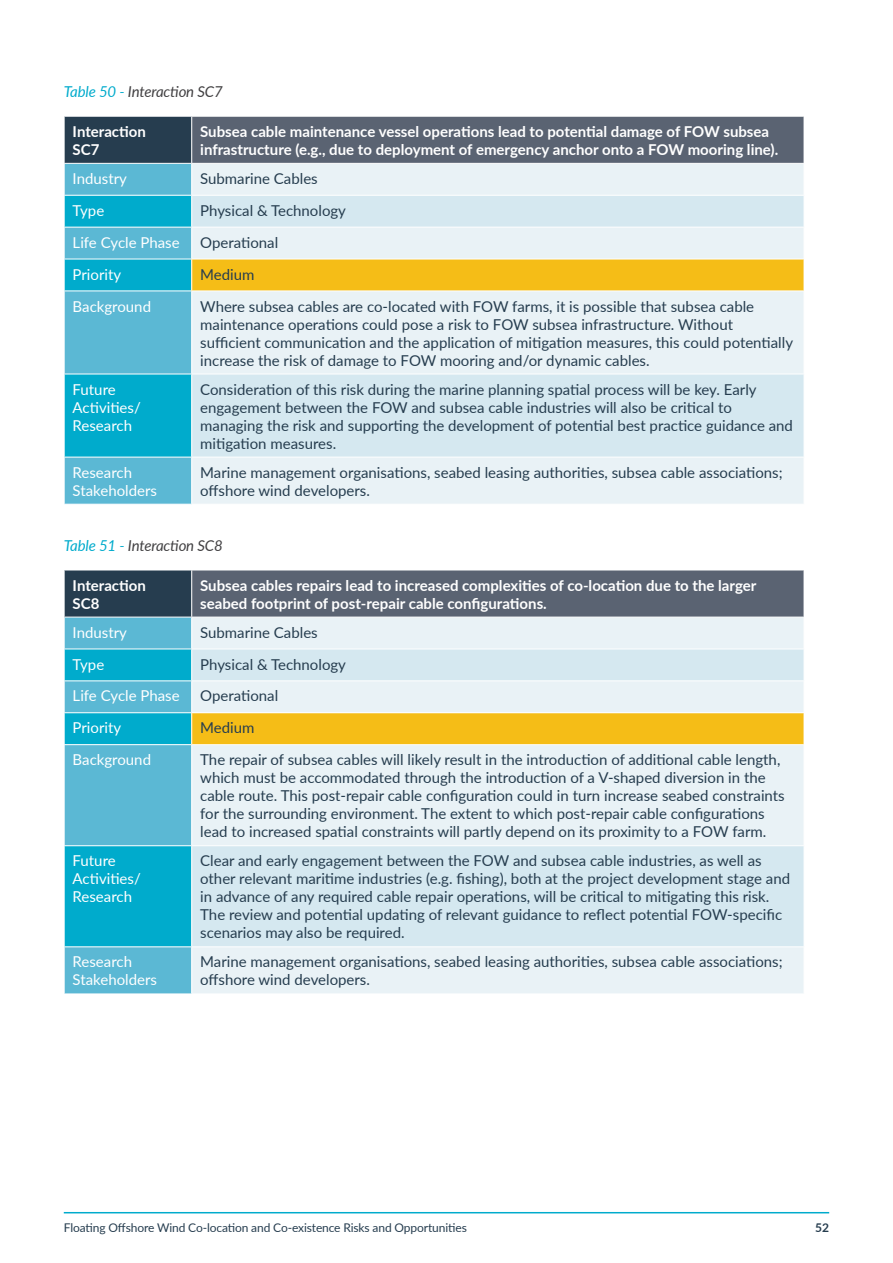
<style>
.page{position:relative;width:893px;height:1263px;background:#fff}
.page>*{position:absolute;margin:0;border:0;box-sizing:border-box;transform-origin:0 0}
.t1{font:15px/18px "Lato";color:#263d4f}
.t2{font:700 15px/18px "Lato";color:#fff}
.t3{font:15px/18px "Lato";color:#fff}
.t4{font:italic 15px "Lato";letter-spacing:-.01em;color:#414042}
.t5{font:12px "Lato";letter-spacing:-.01em;color:#263d4f}
.t6{font:700 12px "Lato";color:#263d4f}
.s1{color:#00abcc}
</style>
<div class="page">
<div style="left:64px;top:116px;width:128px;height:47px;background:#263d4f"></div>
<div style="left:192px;top:116px;width:612px;height:47px;background:#5a6372"></div>
<div style="left:192px;top:164px;width:612px;height:340px;background:#e9f2f6"></div>
<svg style="left:65px;top:164px;width:126px;height:340px;background:#35b3d0"></svg>
<svg style="left:192px;top:196px;width:612px;height:261px;background:#dfedf3"></svg>
<div style="left:192px;top:259px;width:612px;height:32px;background:#f5bd17"></div>
<hr style="left:64px;top:116px;width:128px;height:1px;background:#fff">
<hr style="left:64px;top:117px;width:1px;height:46px;background:#fff">
<hr style="left:192px;top:116px;width:612px;height:1px;background:#fff">
<hr style="left:191px;top:117px;width:1px;height:46px;background:#fff">
<hr style="left:192px;top:291px;width:612px;height:1px;background:#fff">
<hr style="left:192px;top:374px;width:612px;height:1px;background:#fff">
<hr style="left:192px;top:457px;width:612px;height:1px;background:#fff">
<hr style="left:192px;top:227px;width:612px;height:1px;background:#fff">
<hr style="left:192px;top:259px;width:612px;height:1px;background:#fff">
<hr style="left:192px;top:195px;width:612px;height:1px;background:#fff">
<hr style="left:64px;top:227px;width:128px;height:1px;background:#fff">
<hr style="left:64px;top:259px;width:128px;height:1px;background:#fff">
<hr style="left:64px;top:195px;width:128px;height:1px;background:#fff">
<hr style="left:64px;top:291px;width:128px;height:1px;background:#fff">
<hr style="left:64px;top:374px;width:128px;height:1px;background:#fff">
<hr style="left:64px;top:457px;width:128px;height:1px;background:#fff">
<div style="left:64px;top:570px;width:128px;height:47px;background:#263d4f"></div>
<div style="left:192px;top:570px;width:612px;height:47px;background:#5a6372"></div>
<div style="left:65px;top:618px;width:126px;height:375px;background:#5bb8d4"></div>
<div style="left:192px;top:618px;width:612px;height:375px;background:#e9f2f6"></div>
<svg style="left:65px;top:650px;width:126px;height:296px;background:#29b1cf"></svg>
<svg style="left:192px;top:650px;width:612px;height:296px;background:#dfedf3"></svg>
<div style="left:192px;top:713px;width:612px;height:32px;background:#f5bd17"></div>
<hr style="left:64px;top:570px;width:128px;height:1px;background:#fff">
<hr style="left:64px;top:570px;width:1px;height:47px;background:#fff">
<hr style="left:192px;top:570px;width:612px;height:1px;background:#fff">
<hr style="left:191px;top:570px;width:1px;height:47px;background:#fff">
<hr style="left:192px;top:744px;width:612px;height:1px;background:#fff">
<hr style="left:192px;top:845px;width:612px;height:1px;background:#fff">
<hr style="left:192px;top:946px;width:612px;height:1px;background:#fff">
<hr style="left:192px;top:680px;width:612px;height:1px;background:#fff">
<hr style="left:192px;top:712px;width:612px;height:1px;background:#fff">
<hr style="left:192px;top:649px;width:612px;height:1px;background:#fff">
<hr style="left:64px;top:680px;width:128px;height:1px;background:#fff">
<hr style="left:64px;top:712px;width:128px;height:1px;background:#fff">
<hr style="left:64px;top:649px;width:128px;height:1px;background:#fff">
<hr style="left:64px;top:744px;width:128px;height:1px;background:#fff">
<hr style="left:64px;top:845px;width:128px;height:1px;background:#fff">
<hr style="left:64px;top:946px;width:128px;height:1px;background:#fff">
<hr style="left:64px;top:1212px;width:765px;height:1px;background:#00abcc">
<p class="t4" style="left:64px;top:81px;width:161px"><span class="s1">Table 50 -</span> Interaction SC7</p>
<p class="t2" style="left:73px;top:122px;width:75px">Interaction<br>SC7</p>
<p class="t2" style="left:200px;top:122px;width:580px">Subsea cable maintenance vessel operations lead to potential damage of FOW subsea infrastructure (e.g., due to deployment of emergency anchor onto a FOW mooring line).</p>
<p class="t3" style="left:73px;top:169px;width:56px">Industry</p>
<p class="t1" style="left:200px;top:169px;width:119px">Submarine Cables</p>
<p class="t3" style="left:73px;top:201px;width:33px">Type</p>
<p class="t1" style="left:200px;top:201px;width:147px">Physical &amp; Technology</p>
<p class="t3" style="left:73px;top:233px;width:109px">Life Cycle Phase</p>
<p class="t1" style="left:200px;top:233px;width:79px">Operational</p>
<p class="t3" style="left:73px;top:264px;width:50px">Priority</p>
<p class="t1" style="left:200px;top:264px;width:56px">Medium</p>
<p class="t3" style="left:73px;top:296px;width:80px">Background</p>
<p class="t1" style="left:200px;top:296px;width:594px">Where subsea cables are co-located with FOW farms, it is possible that subsea cable maintenance operations could pose a risk to FOW subsea infrastructure. Without sufficient communication and the application of mitigation measures, this could potentially increase the risk of damage to FOW mooring and/or dynamic cables.</p>
<p class="t3" style="left:73px;top:379px;width:70px">Future<br>Activities/<br>Research</p>
<p class="t1" style="left:200px;top:379px;width:594px">Consideration of this risk during the marine planning spatial process will be key. Early engagement between the FOW and subsea cable industries will also be critical to managing the risk and supporting the development of potential best practice guidance and mitigation measures.</p>
<p class="t3" style="left:73px;top:463px;width:86px">Research<br>Stakeholders</p>
<p class="t1" style="left:200px;top:463px;width:584px">Marine management organisations, seabed leasing authorities, subsea cable associations; offshore wind developers.</p>
<p class="t4" style="left:64px;top:535px;width:161px"><span class="s1">Table 51 -</span> Interaction SC8</p>
<p class="t2" style="left:73px;top:575px;width:75px">Interaction<br>SC8</p>
<p class="t2" style="left:200px;top:575px;width:558px">Subsea cables repairs lead to increased complexities of co-location due to the larger seabed footprint of post-repair cable configurations.</p>
<p class="t3" style="left:73px;top:623px;width:56px">Industry</p>
<p class="t1" style="left:200px;top:623px;width:119px">Submarine Cables</p>
<p class="t3" style="left:73px;top:654px;width:33px">Type</p>
<p class="t1" style="left:200px;top:654px;width:147px">Physical &amp; Technology</p>
<p class="t3" style="left:73px;top:686px;width:109px">Life Cycle Phase</p>
<p class="t1" style="left:200px;top:686px;width:79px">Operational</p>
<p class="t3" style="left:73px;top:718px;width:50px">Priority</p>
<p class="t1" style="left:200px;top:718px;width:56px">Medium</p>
<p class="t3" style="left:73px;top:750px;width:80px">Background</p>
<p class="t1" style="left:200px;top:750px;width:586px">The repair of subsea cables will likely result in the introduction of additional cable length, which must be accommodated through the introduction of a V-shaped diversion in the cable route. This post-repair cable configuration could in turn increase seabed constraints for the surrounding environment. The extent to which post-repair cable configurations lead to increased spatial constraints will partly depend on its proximity to a FOW farm.</p>
<p class="t3" style="left:73px;top:851px;width:70px">Future<br>Activities/<br>Research</p>
<p class="t1" style="left:200px;top:851px;width:591px">Clear and early engagement between the FOW and subsea cable industries, as well as other relevant maritime industries (e.g. fishing), both at the project development stage and in advance of any required cable repair operations, will be critical to mitigating this risk.<br>The review and potential updating of relevant guidance to reflect potential FOW-specific scenarios may also be required.</p>
<p class="t3" style="left:73px;top:952px;width:86px">Research<br>Stakeholders</p>
<p class="t1" style="left:200px;top:952px;width:584px">Marine management organisations, seabed leasing authorities, subsea cable associations; offshore wind developers.</p>
<p class="t5" style="left:64px;top:1219px;width:405px">Floating Offshore Wind Co-location and Co-existence Risks and Opportunities</p>
<p class="t6" style="left:815px;top:1219px;width:15px">52</p>
</div>
